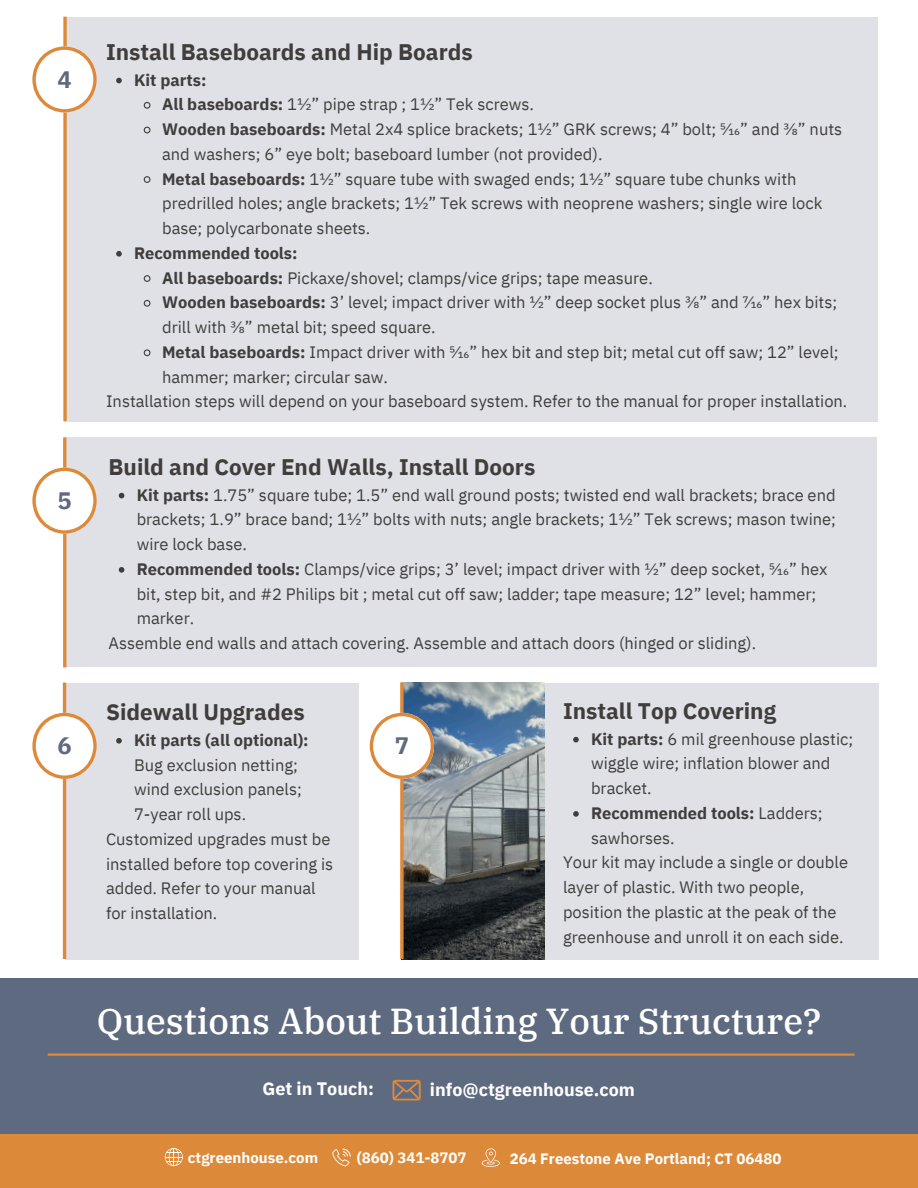
<style>
.page{position:relative;width:918px;height:1188px;background:#fff}
.page>*{position:absolute;margin:0;border:0;box-sizing:border-box;transform-origin:0 0}
.t1{font:500 36px "IBM Plex Serif";color:#fff}
.t2{font:700 23.7px "IBM Plex Sans";color:#5e6a80}
.t3{font:700 22.5px "IBM Plex Sans";color:#403d3c}
.t4{font:700 18px "IBM Plex Sans";color:#fff}
.t5{font:16.5px/24.8px "IBM Plex Sans";color:#403d3c}
.t6{font:700 16.5px "IBM Plex Sans";color:#403d3c}
.t7{font:700 15px "IBM Plex Sans";color:#fff}
.s1{font-weight:700}
</style>
<div class="page">
<div style="left:0;top:1134px;width:918px;height:54px;background:#dc8a39"></div>
<svg style="left:332px;top:1148px;width:18px;height:18px"></svg>
<svg style="left:165px;top:1148px;width:18px;height:18px"></svg>
<svg style="left:482px;top:1148px;width:18px;height:18px"></svg>
<div style="left:0;top:979px;width:918px;height:155px;background:#5e6a80"></div>
<hr style="left:48px;top:1053px;width:807px;height:3px;background:#dd8939">
<svg style="left:392px;top:1080px;width:29px;height:20px"></svg>
<div style="left:65px;top:17px;width:812px;height:405px;background:#dfe1e6"></div>
<svg style="left:63px;top:17px;width:4px;height:404px"></svg>
<svg style="left:32px;top:46px;width:65px;height:67px"></svg>
<div style="left:65px;top:438px;width:812px;height:229px;background:#dfe1e6"></div>
<hr style="left:63px;top:437px;width:3px;height:230px;background:#dd8939">
<svg style="left:119px;top:493px;width:5px;height:5px"></svg>
<svg style="left:119px;top:567px;width:5px;height:6px"></svg>
<svg style="left:32px;top:468px;width:65px;height:66px"></svg>
<div style="left:65px;top:683px;width:293px;height:277px;background:#dfe1e6"></div>
<hr style="left:63px;top:683px;width:3px;height:276px;background:#dd8939">
<svg style="left:32px;top:713px;width:65px;height:66px"></svg>
<div style="left:402px;top:683px;width:476px;height:277px;background:#dfe1e6"></div>
<img style="left:404px;top:683px;width:141px;height:276px">
<svg style="left:400px;top:683px;width:4px;height:276px"></svg>
<svg style="left:370px;top:713px;width:64px;height:66px"></svg>
<svg style="left:116px;top:738px;width:6px;height:6px"></svg>
<svg style="left:573px;top:737px;width:6px;height:5px"></svg>
<svg style="left:573px;top:811px;width:6px;height:6px"></svg>
<svg style="left:116px;top:78px;width:6px;height:5px"></svg>
<svg style="left:143px;top:102px;width:8px;height:7px"></svg>
<svg style="left:143px;top:126px;width:8px;height:8px"></svg>
<svg style="left:143px;top:176px;width:8px;height:7px"></svg>
<svg style="left:116px;top:251px;width:6px;height:6px"></svg>
<svg style="left:143px;top:275px;width:8px;height:7px"></svg>
<svg style="left:143px;top:300px;width:8px;height:7px"></svg>
<svg style="left:143px;top:349px;width:8px;height:8px"></svg>
<p class="t2" style="left:57px;top:64px;width:16px">4</p>
<p class="t2" style="left:57px;top:485px;width:16px">5</p>
<p class="t3" style="left:106px;top:37px;width:368px">Install Baseboards and Hip Boards</p>
<p class="t6" style="left:134px;top:69px;width:74px">Kit parts:</p>
<p class="t5" style="left:162px;top:92px;width:373px"><span class="s1">All baseboards:</span> 1½” pipe strap ; 1½” Tek screws.</p>
<p class="t5" style="left:162px;top:117px;width:682px"><span class="s1">Wooden baseboards:</span> Metal 2x4 splice brackets; 1½” GRK screws; 4” bolt; ⁵⁄₁₆” and ⅜” nuts and washers; 6” eye bolt; baseboard lumber (not provided).</p>
<h1 class="t5" style="left:162px;top:166px;width:662px"><span class="s1">Metal baseboards:</span> 1½” square tube with swaged ends; 1½” square tube chunks with predrilled holes; angle brackets; 1½” Tek screws with neoprene washers; single wire lock base; polycarbonate sheets.</h1>
<h3 class="t6" style="left:134px;top:242px;width:165px">Recommended tools:</h3>
<p class="t5" style="left:162px;top:265px;width:492px"><span class="s1">All baseboards:</span> Pickaxe/shovel; clamps/vice grips; tape measure.</p>
<h3 class="t5" style="left:162px;top:290px;width:677px"><span class="s1">Wooden baseboards:</span> 3’ level; impact driver with ½” deep socket plus ⅜” and ⁷⁄₁₆” hex bits; drill with ⅜” metal bit; speed square.</h3>
<p class="t5" style="left:162px;top:339px;width:678px"><span class="s1">Metal baseboards:</span> Impact driver with ⁵⁄₁₆” hex bit and step bit; metal cut off saw; 12” level; hammer; marker; circular saw.</p>
<p class="t5" style="left:106px;top:389px;width:743px">Installation steps will depend on your baseboard system. Refer to the manual for proper installation.</p>
<p class="t3" style="left:109px;top:452px;width:428px">Build and Cover End Walls, Install Doors</p>
<p class="t5" style="left:137px;top:482px;width:701px;text-align:justify"><span class="s1">Kit parts:</span> 1.75” square tube; 1.5” end wall ground posts; twisted end wall brackets; brace end brackets; 1.9” brace band; 1½” bolts with nuts; angle brackets; 1½” Tek screws; mason twine; wire lock base.</p>
<p class="t5" style="left:137px;top:556px;width:692px"><span class="s1">Recommended tools:</span> Clamps/vice grips; 3’ level; impact driver with ½” deep socket, ⁵⁄₁₆” hex bit, step bit, and #2 Philips bit ; metal cut off saw; ladder; tape measure; 12” level; hammer; marker.</p>
<h4 class="t5" style="left:109px;top:631px;width:649px">Assemble end walls and attach covering. Assemble and attach doors (hinged or sliding).</h4>
<h4 class="t3" style="left:106px;top:697px;width:200px">Sidewall Upgrades</h4>
<p class="t5" style="left:134px;top:727px;width:176px"><span class="s1">Kit parts (all optional):<br></span>Bug exclusion netting; wind exclusion panels;<br>7-year roll ups.</p>
<h2 class="t5" style="left:106px;top:826px;width:229px">Customized upgrades must be installed before top covering is added. Refer to your manual for installation.</h2>
<h2 class="t2" style="left:57px;top:730px;width:16px">6</h2>
<p class="t2" style="left:395px;top:730px;width:16px">7</p>
<p class="t3" style="left:563px;top:696px;width:215px">Install Top Covering</p>
<h4 class="t5" style="left:591px;top:726px;width:264px"><span class="s1">Kit parts:</span> 6 mil greenhouse plastic; wiggle wire; inflation blower and bracket.</h4>
<p class="t5" style="left:591px;top:800px;width:233px"><span class="s1">Recommended tools:</span> Ladders; sawhorses.</p>
<p class="t5" style="left:563px;top:850px;width:287px">Your kit may include a single or double layer of plastic. With two people, position the plastic at the peak of the greenhouse and unroll it on each side.</p>
<h2 class="t1" style="left:97px;top:997px;width:726px">Questions About Building Your Structure?</h2>
<p class="t4" style="left:262px;top:1077px;width:113px">Get in Touch:</p>
<p class="t4" style="left:430px;top:1077px;width:207px">info@ctgreenhouse.com</p>
<h2 class="t7" style="left:188px;top:1147px;width:132px">ctgreenhouse.com</h2>
<p class="t7" style="left:357px;top:1148px;width:111px">(860) 341-8707</p>
<p class="t7" style="left:510px;top:1148px;width:273px">264 Freestone Ave Portland; CT 06480</p>
</div>
